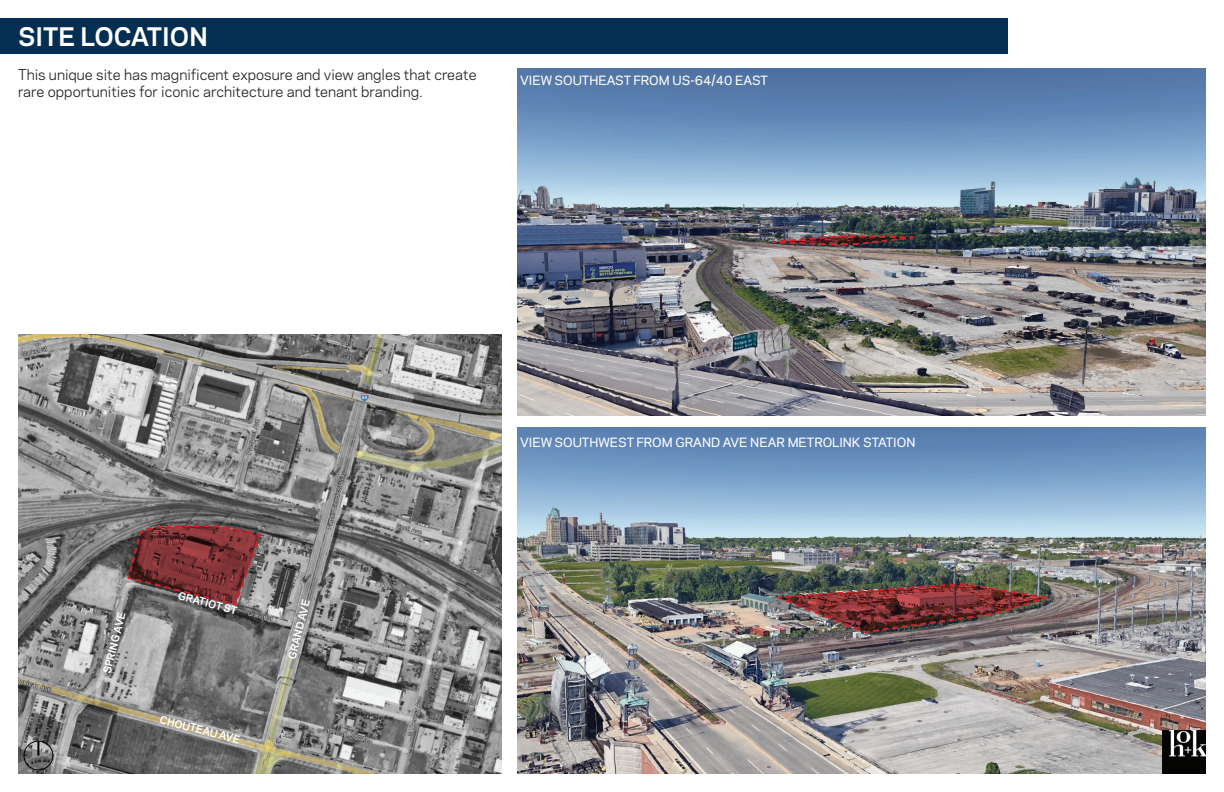
<style>
.page{position:relative;width:1224px;height:792px;background:#fff}
.page>*{position:absolute;margin:0;border:0;box-sizing:border-box;transform-origin:0 0}
.t1{font:700 24px "HOK Sans Pro";color:#fff}
.t2{font:14px/16.8px "HOK Sans Pro";color:#231f20}
.t3{font:500 12px "HOK Sans Pro";color:#fff}
.t4{font:700 10px "HOK Sans Pro";color:#fff}
</style>
<div class="page">
<div style="left:0;top:18px;width:1008px;height:36px;background:#042f52"></div>
<img style="left:517px;top:69px;width:689px;height:346px">
<img style="left:517px;top:428px;width:689px;height:346px">
<img style="left:1163px;top:731px;width:43px;height:43px">
<img style="left:771px;top:234px;width:171px;height:12px">
<img style="left:777px;top:582px;width:270px;height:52px">
<img style="left:18px;top:334px;width:483px;height:440px">
<svg style="left:126px;top:517px;width:136px;height:90px;background:#764648"></svg>
<div style="left:24px;top:741px;width:29px;height:29px;border:1px solid #000;border-radius:50%"></div>
<svg style="left:37px;top:741px;width:2px;height:15px"></svg>
<h1 class="t1" style="left:18px;top:18px;width:191px">SITE LOCATION</h1>
<p class="t2" style="left:18px;top:66px;width:460px">This unique site has magnificent exposure and view angles that create rare opportunities for iconic architecture and tenant branding.</p>
<p class="t3" style="left:520px;top:72px;width:249px">VIEW SOUTHEAST FROM US-64/40 EAST</p>
<p class="t4" style="left:100px;top:672px;width:65px;rotate:-76deg">SPRING AVE</p>
<p class="t4" style="left:180px;top:588px;width:62px;rotate:14deg">GRATIOT ST</p>
<p class="t4" style="left:162px;top:712px;width:84px;rotate:14deg">CHOUTEAU AVE</p>
<p class="t4" style="left:284px;top:657px;width:62px;rotate:-76deg">GRAND AVE</p>
<p class="t3" style="left:520px;top:433px;width:397px">VIEW SOUTHWEST FROM GRAND AVE NEAR METROLINK STATION</p>
</div>
